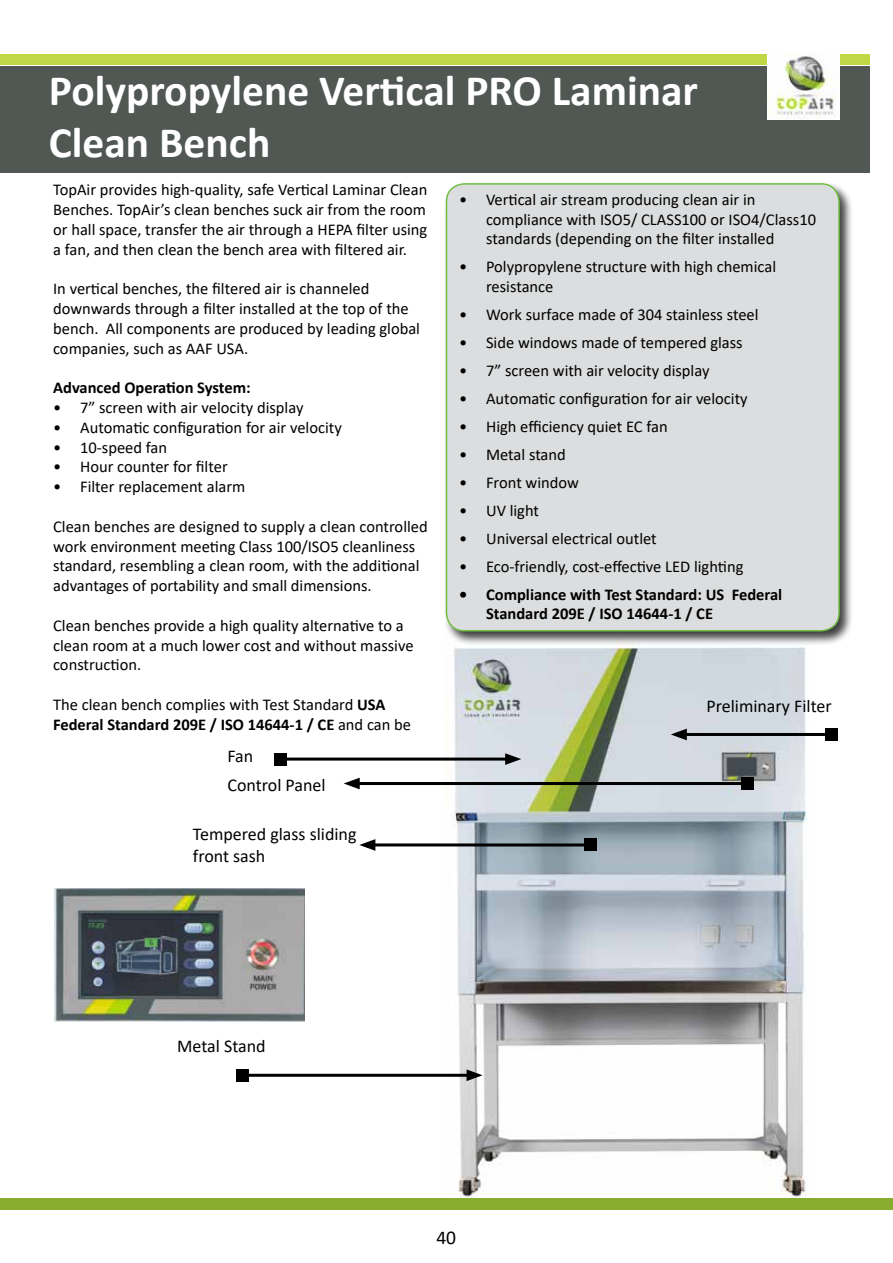
<style>
.page{position:relative;width:893px;height:1263px;background:#fff}
.page>*{position:absolute;margin:0;border:0;box-sizing:border-box;transform-origin:0 0}
.t1{font:700 43.5px/52.2px "Calibri";color:#fff}
.t2{font:19.5px "Calibri";color:#000}
.t3{font:18px/29.1px "Calibri";color:#000}
.t4{font:16.5px/19.8px "Calibri";color:#000}
.t5{font:700 16.5px/19.5px "Calibri";color:#000}
.s1{font-weight:700}
</style>
<div class="page">
<img style="left:444px;top:646px;width:363px;height:552px">
<div style="left:0;top:66px;width:870px;height:106px;background:#515854"></div>
<div style="left:443px;top:181px;width:411px;height:465px;background:#000;opacity:.75"></div>
<div style="left:446px;top:184px;width:393px;height:447px;background:#dcddde;border-radius:18px"></div>
<div style="left:446px;top:183px;width:394px;height:448px;border:2px solid #72bf44;border-radius:18px"></div>
<div style="left:0;top:54px;width:870px;height:11px;background:#c0d846"></div>
<div style="left:0;top:1198px;width:893px;height:11px;background:#88ac2e"></div>
<hr style="left:681px;top:733px;width:150px;height:3px;background:#000">
<svg style="left:671px;top:729px;width:16px;height:11px"></svg>
<div style="left:825px;top:728px;width:12px;height:12px;background:#000"></div>
<hr style="left:354px;top:782px;width:394px;height:3px;background:#000">
<svg style="left:344px;top:778px;width:16px;height:11px"></svg>
<div style="left:742px;top:777px;width:12px;height:12px;background:#000"></div>
<hr style="left:281px;top:757px;width:230px;height:3px;background:#000">
<svg style="left:505px;top:753px;width:16px;height:12px"></svg>
<div style="left:275px;top:753px;width:12px;height:12px;background:#000"></div>
<img style="left:767px;top:52px;width:73px;height:67px">
<hr style="left:242px;top:1074px;width:230px;height:3px;background:#000">
<svg style="left:467px;top:1069px;width:16px;height:12px"></svg>
<div style="left:236px;top:1069px;width:12px;height:12px;background:#000"></div>
<hr style="left:370px;top:843px;width:221px;height:3px;background:#000">
<svg style="left:359px;top:839px;width:16px;height:12px"></svg>
<div style="left:585px;top:839px;width:12px;height:12px;background:#000"></div>
<img style="left:54px;top:888px;width:250px;height:133px">
<h1 class="t1" style="left:49px;top:64px;width:651px">Polypropylene Vertical PRO Laminar<br>Clean Bench</h1>
<p class="t4" style="left:53px;top:179px;width:376px;text-align:justify">TopAir provides high-quality, safe Vertical Laminar Clean Benches. TopAir’s clean benches suck air from the room or hall space, transfer the air through a HEPA filter using a fan, and then clean the bench area with filtered air.</p>
<p class="t4" style="left:53px;top:278px;width:368px">In vertical benches, the filtered air is channeled downwards through a filter installed at the top of the bench. All components are produced by leading global companies, such as AAF USA.</p>
<p class="t5" style="left:53px;top:378px;width:199px">Advanced Operation System:</p>
<p class="t4" style="left:53px;top:397px;width:252px">• 7” screen with air velocity display</p>
<p class="t4" style="left:53px;top:417px;width:290px">• Automatic configuration for air velocity</p>
<p class="t4" style="left:53px;top:437px;width:115px">• 10-speed fan</p>
<p class="t4" style="left:53px;top:457px;width:176px">• Hour counter for filter</p>
<p class="t4" style="left:53px;top:476px;width:194px">• Filter replacement alarm</p>
<p class="t4" style="left:53px;top:516px;width:376px">Clean benches are designed to supply a clean controlled work environment meeting Class 100/ISO5 cleanliness standard, resembling a clean room, with the additional advantages of portability and small dimensions.</p>
<p class="t4" style="left:53px;top:615px;width:362px">Clean benches provide a high quality alternative to a clean room at a much lower cost and without massive construction.</p>
<p class="t4" style="left:53px;top:694px;width:359px">The clean bench complies with Test Standard <span class="s1">USA<br>Federal Standard 209E / ISO 14644-1 / CE</span> and can be</p>
<p class="t3" style="left:228px;top:741px;width:100px">Fan<br>Control Panel</p>
<p class="t3" style="left:193px;top:823px;width:165px;line-height:21.6px">Tempered glass sliding front sash</p>
<p class="t4" style="left:486px;top:189px;width:331px;text-indent:-27px">• Vertical air stream producing clean air in compliance with ISO5/ CLASS100 or ISO4/Class10 standards (depending on the filter installed</p>
<p class="t4" style="left:486px;top:257px;width:292px;text-indent:-27px">• Polypropylene structure with high chemical resistance</p>
<p class="t4" style="left:459px;top:304px;width:301px">• Work surface made of 304 stainless steel</p>
<p class="t4" style="left:459px;top:332px;width:285px">• Side windows made of tempered glass</p>
<p class="t4" style="left:459px;top:360px;width:252px">• 7” screen with air velocity display</p>
<p class="t4" style="left:459px;top:388px;width:290px">• Automatic configuration for air velocity</p>
<p class="t4" style="left:459px;top:416px;width:210px">• High efficiency quiet EC fan</p>
<p class="t4" style="left:459px;top:444px;width:108px">• Metal stand</p>
<p class="t4" style="left:459px;top:472px;width:121px">• Front window</p>
<p class="t4" style="left:459px;top:500px;width:82px">• UV light</p>
<p class="t4" style="left:459px;top:528px;width:199px">• Universal electrical outlet</p>
<p class="t4" style="left:459px;top:556px;width:286px">• Eco-friendly, cost-effective LED lighting</p>
<p class="t5" style="left:486px;top:584px;width:298px;text-indent:-27px">• Compliance with Test Standard: US Federal<br>Standard 209E / ISO 14644-1 / CE</p>
<p class="t3" style="left:706px;top:691px;width:127px">Preliminary Filter</p>
<p class="t3" style="left:177px;top:1031px;width:90px">Metal Stand</p>
<p class="t2" style="left:436px;top:1224px;width:21px">40</p>
</div>
